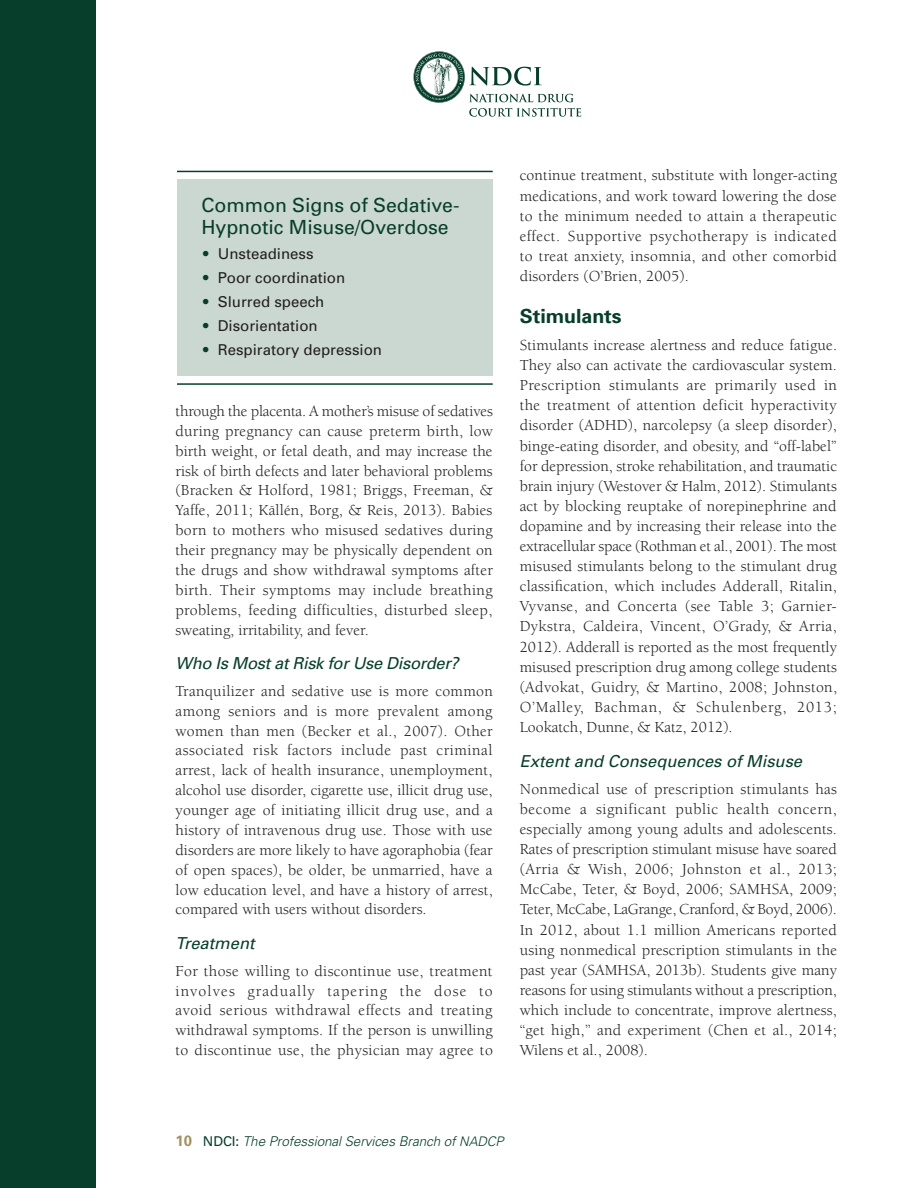
<style>
.page{position:relative;width:918px;height:1188px;background:#fff}
.page>*{position:absolute;margin:0;border:0;box-sizing:border-box;transform-origin:0 0}
.Call_Out{font:19.5px/22.5px "Univers";color:#073e2b}
.NDCI_Subhead{font:700 19.5px "Univers";color:#073e2b}
.NDCI_Subhead_copy{font:italic 16.5px "Univers";color:#073e2b}
.NDCI_Subhead_copy-2{font:italic 16.5px "Univers";letter-spacing:-.02em;color:#073e2b}
.Body_Copy{font:15.75px/20.1px "Berkeley";letter-spacing:.01em;color:#231f20;text-align:justify}
.t1{font:15px "Univers";color:#231f20}
.t2{font:italic 300 13.5px "Univers";letter-spacing:-.005em;color:#073e2b}
.s1{font-family:"Berkeley";font-weight:700;font-size:17.25px;color:#073e2b}
.s2{font-weight:700;font-style:normal;font-size:15px;color:#a29161}
.s3{font-weight:400;font-style:normal}
.s4{font-size:13.2px}
</style>
<div class="page">
<div style="left:0;top:0;width:96px;height:1188px;background:#073e2b"></div>
<svg style="left:413px;top:51px;width:168px;height:66px"></svg>
<div style="left:177px;top:179px;width:316px;height:197px;background:#cbd8d2"></div>
<hr style="left:177px;top:383px;width:316px;height:2px;background:#073e2b">
<hr style="left:177px;top:171px;width:316px;height:1px;background:#073e2b">
<p class="Call_Out" style="left:202px;top:193px;width:260px">Common Signs of Sedative-<br>Hypnotic Misuse/Overdose</p>
<p class="t1" style="left:202px;top:245px;width:114px"><span class="s1">•</span> Unsteadiness</p>
<p class="t1" style="left:202px;top:269px;width:145px"><span class="s1">•</span> Poor coordination</p>
<p class="t1" style="left:202px;top:293px;width:124px"><span class="s1">•</span> Slurred speech</p>
<p class="t1" style="left:202px;top:317px;width:118px"><span class="s1">•</span> Disorientation</p>
<p class="t1" style="left:202px;top:341px;width:182px"><span class="s1">•</span> Respiratory depression</p>
<p class="Body_Copy" style="left:176px;top:402px;width:319px">through the placenta. A mother’s misuse of sedatives during pregnancy can cause preterm birth, low birth weight, or fetal death, and may increase the risk of birth defects and later behavioral problems (Bracken &amp; Holford, 1981; Briggs, Freeman, &amp; Yaffe, 2011; Källén, Borg, &amp; Reis, 2013). Babies born to mothers who misused sedatives during their pregnancy may be physically dependent on the drugs and show withdrawal symptoms after birth. Their symptoms may include breathing problems, feeding difficulties, disturbed sleep, sweating, irritability, and fever.</p>
<p class="NDCI_Subhead_copy-2" style="left:176px;top:653px;width:285px">Who Is Most at Risk for Use Disorder?</p>
<p class="Body_Copy" style="left:176px;top:681px;width:319px">Tranquilizer and sedative use is more common among seniors and is more prevalent among women than men (Becker et al., 2007). Other associated risk factors include past criminal arrest, lack of health insurance, unemployment, alcohol use disorder, cigarette use, illicit drug use, younger age of initiating illicit drug use, and a history of intravenous drug use. Those with use disorders are more likely to have agoraphobia (fear of open spaces), be older, be unmarried, have a low education level, and have a history of arrest, compared with users without disorders.</p>
<p class="NDCI_Subhead_copy" style="left:176px;top:933px;width:81px">Treatment</p>
<p class="Body_Copy" style="left:176px;top:961px;width:319px">For those willing to discontinue use, treatment involves gradually tapering the dose to avoid serious withdrawal effects and treating withdrawal symptoms. If the person is unwilling to discontinue use, the physician may agree to</p>
<p class="Body_Copy" style="left:520px;top:166px;width:319px">continue treatment, substitute with longer-acting medications, and work toward lowering the dose to the minimum needed to attain a therapeutic effect. Supportive psychotherapy is indicated to treat anxiety, insomnia, and other comorbid disorders (O’Brien, 2005).</p>
<p class="NDCI_Subhead" style="left:520px;top:304px;width:103px">Stimulants</p>
<p class="Body_Copy" style="left:520px;top:335px;width:319px">Stimulants increase alertness and reduce fatigue.<br>They also can activate the cardiovascular system.<br>Prescription stimulants are primarily used in the treatment of attention deficit hyperactivity disorder (ADHD), narcolepsy (a sleep disorder), binge-eating disorder, and obesity, and “off-label” for depression, stroke rehabilitation, and traumatic brain injury (Westover &amp; Halm, 2012). Stimulants act by blocking reuptake of norepinephrine and dopamine and by increasing their release into the extracellular space (Rothman et al., 2001). The most misused stimulants belong to the stimulant drug classification, which includes Adderall, Ritalin, Vyvanse, and Concerta (see Table 3; Garnier-Dykstra, Caldeira, Vincent, O’Grady, &amp; Arria, 2012). Adderall is reported as the most frequently misused prescription drug among college students (Advokat, Guidry, &amp; Martino, 2008; Johnston, O’Malley, Bachman, &amp; Schulenberg, 2013; Lookatch, Dunne, &amp; Katz, 2012).</p>
<p class="NDCI_Subhead_copy" style="left:520px;top:751px;width:284px">Extent and Consequences of Misuse</p>
<p class="Body_Copy" style="left:520px;top:779px;width:319px">Nonmedical use of prescription stimulants has become a significant public health concern, especially among young adults and adolescents.<br>Rates of prescription stimulant misuse have soared (Arria &amp; Wish, 2006; Johnston et al., 2013; McCabe, Teter, &amp; Boyd, 2006; SAMHSA, 2009; Teter, McCabe, LaGrange, Cranford, &amp; Boyd, 2006).<br>In 2012, about 1.1 million Americans reported using nonmedical prescription stimulants in the past year (SAMHSA, 2013b). Students give many reasons for using stimulants without a prescription, which include to concentrate, improve alertness, ‘‘get high,’’ and experiment (Chen et al., 2014; Wilens et al., 2008).</p>
<p class="t2" style="left:176px;top:1133px;width:330px"><span class="s2">10</span> <span class="s3">NDCI:</span> The Professional Services Branch of <span class="s4">NADCP</span></p>
</div>
